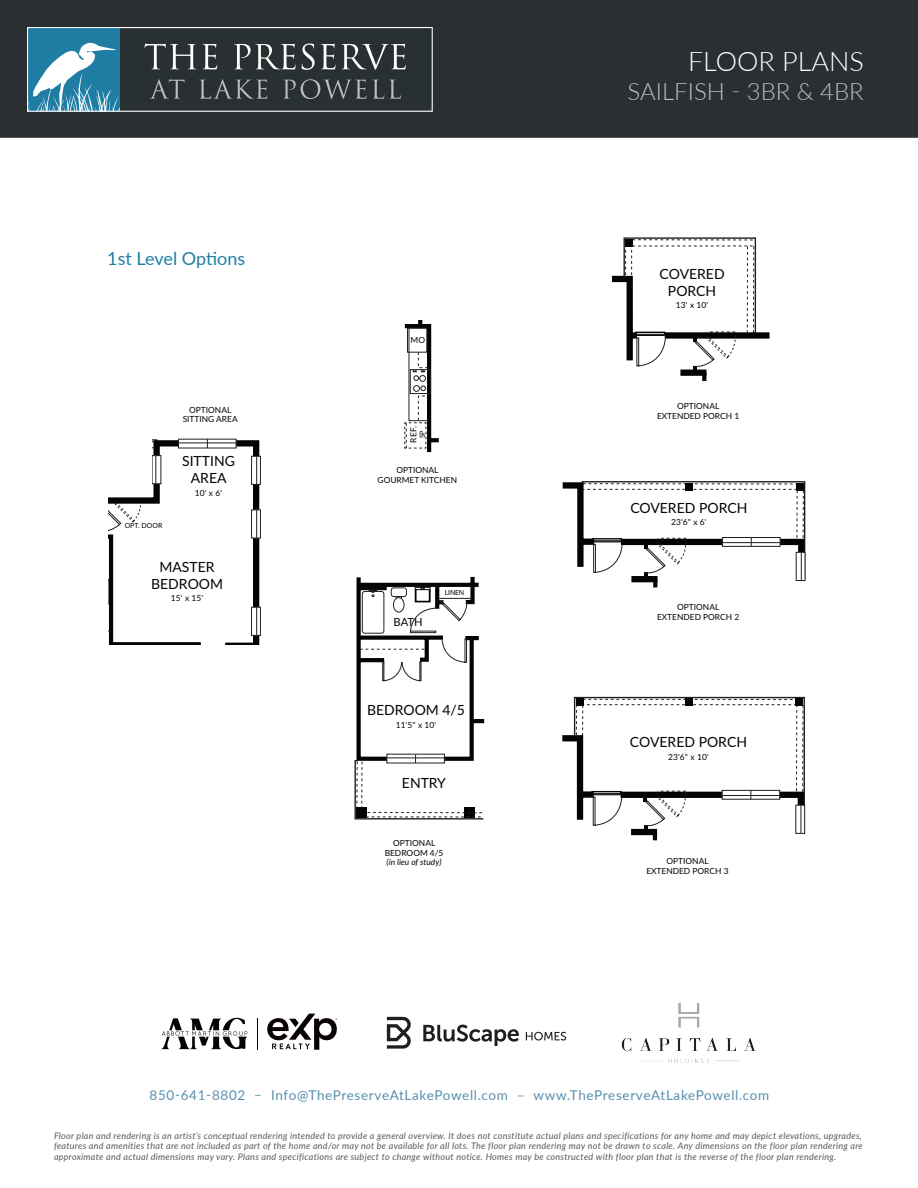
<style>
.page{position:relative;width:918px;height:1188px;background:#fff}
.page>*{position:absolute;margin:0;border:0;box-sizing:border-box;transform-origin:0 0}
.t1{font:300 27px "Lato";color:#fff}
.t2{font:300 24px "Lato";color:#bcbdc0}
.t3{font:18px "Lato";letter-spacing:-.005em;color:#207da3}
.t4{font:13.95px/16.8px "Lato";color:#040503;text-align:center}
.t5{font:13.5px "Lato";letter-spacing:.05em;color:#588fb0}
.t6{font:11.25px "Lato";color:#040503}
.t7{font:italic 9px/10.5px "Lato";letter-spacing:.03em;color:#57585a;text-align:justify}
.t8{font:8.4px/9.8px "Lato";color:#040503;text-align:center}
.t9{font:7.05px "Lato";color:#040503}
.s1{font-style:italic}
</style>
<div class="page">
<div style="left:0;top:0;width:918px;height:139px;background:#2a3031"></div>
<svg style="left:29px;top:29px;width:377px;height:81px"></svg>
<div style="left:27px;top:27px;width:406px;height:85px;border:1px solid #fff"></div>
<hr style="left:0;top:138px;width:918px;height:3px;background:#fff">
<svg style="left:161px;top:1018px;width:87px;height:31px"></svg>
<svg style="left:267px;top:1014px;width:70px;height:36px"></svg>
<hr style="left:257px;top:1018px;width:1px;height:32px;background:#080302">
<svg style="left:423px;top:1025px;width:96px;height:21px"></svg>
<svg style="left:526px;top:1032px;width:40px;height:9px"></svg>
<svg style="left:387px;top:1017px;width:24px;height:32px"></svg>
<img style="left:621px;top:1003px;width:135px;height:60px">
<svg style="left:404px;top:320px;width:35px;height:133px"></svg>
<svg style="left:562px;top:239px;width:243px;height:602px"></svg>
<svg style="left:354px;top:576px;width:131px;height:244px"></svg>
<hr style="left:215px;top:734px;width:38px;height:1px;background:#040503">
<svg style="left:108px;top:438px;width:153px;height:207px"></svg>
<div style="left:99px;top:438px;width:53px;height:57px;background:#fff"></div>
<p class="t3" style="left:107px;top:246px;width:139px">1st Level Options</p>
<p class="t8" style="left:183px;top:404px;width:57px">OPTIONAL<br>SITTING AREA</p>
<p class="t4" style="left:182px;top:452px;width:54px">SITTING<br>AREA</p>
<p class="t8" style="left:195px;top:487px;width:29px">10' x 6'</p>
<p class="t9" style="left:125px;top:520px;width:39px">OPT. DOOR</p>
<p class="t4" style="left:151px;top:558px;width:73px">MASTER<br>BEDROOM</p>
<p class="t8" style="left:171px;top:593px;width:34px">15' x 15'</p>
<p class="t8" style="left:411px;top:335px;width:16px">MO</p>
<p class="t8" style="left:408px;top:443px;width:18px;rotate:-90deg">REF.</p>
<p class="t9" style="left:417px;top:438px;width:9px;rotate:-90deg">SP</p>
<p class="t8" style="left:378px;top:465px;width:81px">OPTIONAL<br>GOURMET KITCHEN</p>
<p class="t6" style="left:394px;top:614px;width:31px">BATH</p>
<p class="t9" style="left:445px;top:587px;width:21px">LINEN</p>
<p class="t4" style="left:367px;top:701px;width:99px">BEDROOM 4/5</p>
<p class="t8" style="left:396px;top:719px;width:42px">11'5" x 10'</p>
<p class="t4" style="left:402px;top:773px;width:46px">ENTRY</p>
<p class="t8" style="left:385px;top:838px;width:60px">OPTIONAL<br>BEDROOM 4/5 <span class="s1">(in lieu of study)</span></p>
<p class="t1" style="left:688px;top:42px;width:177px">FLOOR PLANS</p>
<p class="t2" style="left:628px;top:74px;width:238px">SAILFISH - 3BR &amp; 4BR</p>
<p class="t4" style="left:660px;top:265px;width:67px">COVERED<br>PORCH</p>
<p class="t8" style="left:676px;top:300px;width:34px">13' x 10'</p>
<p class="t8" style="left:657px;top:401px;width:84px">OPTIONAL<br>EXTENDED PORCH 1</p>
<p class="t4" style="left:630px;top:499px;width:119px">COVERED PORCH</p>
<p class="t8" style="left:671px;top:517px;width:37px">23'6" x 6'</p>
<p class="t8" style="left:657px;top:601px;width:84px">OPTIONAL<br>EXTENDED PORCH 2</p>
<p class="t4" style="left:630px;top:733px;width:119px">COVERED PORCH</p>
<p class="t8" style="left:668px;top:751px;width:42px">23'6" x 10'</p>
<p class="t8" style="left:646px;top:856px;width:84px">OPTIONAL<br>EXTENDED PORCH 3</p>
<p class="t5" style="left:150px;top:1086px;width:621px">850-641-8802 – Info@ThePreserveAtLakePowell.com – www.ThePreserveAtLakePowell.com</p>
<p class="t7" style="left:54px;top:1130px;width:810px">Floor plan and rendering is an artist’s conceptual rendering intended to provide a general overview. It does not constitute actual plans and specifications for any home and may depict elevations, upgrades, features and amenities that are not included as part of the home and/or may not be available for all lots. The floor plan rendering may not be drawn to scale. Any dimensions on the floor plan rendering are approximate and actual dimensions may vary. Plans and specifications are subject to change without notice. Homes may be constructed with floor plan that is the reverse of the floor plan rendering.</p>
</div>
